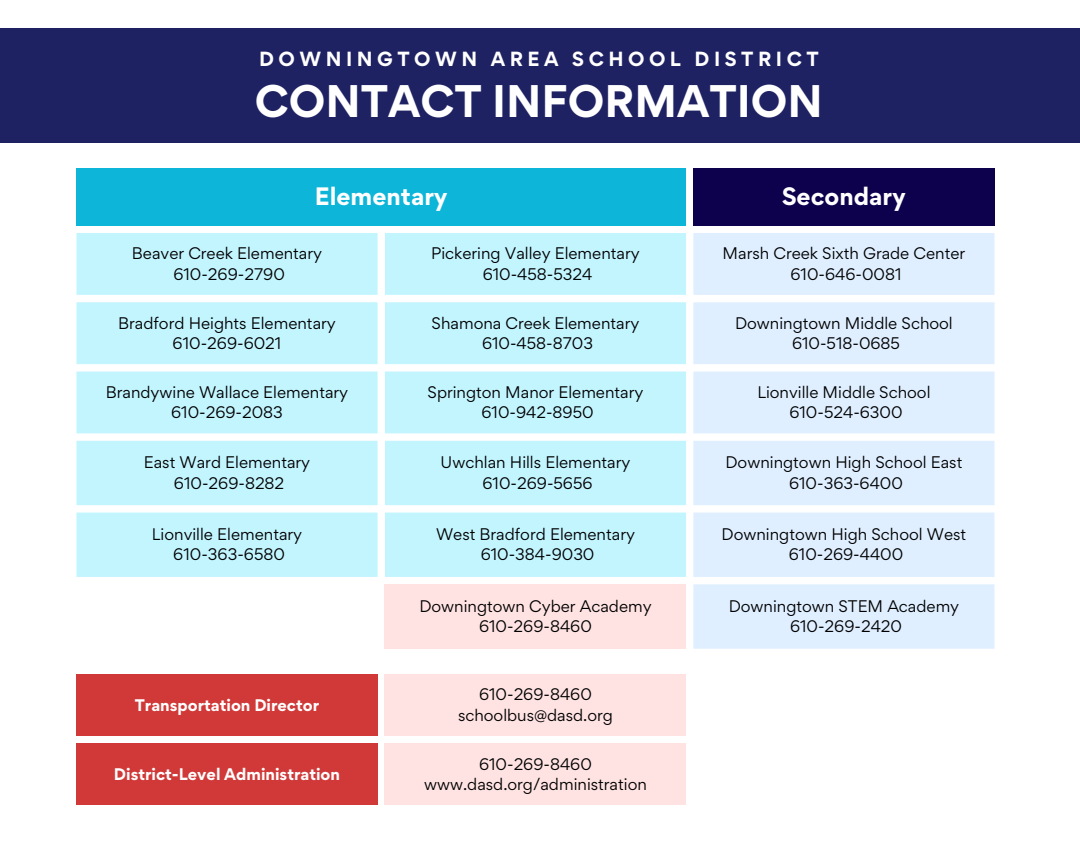
<style>
.page{position:relative;width:1080px;height:855px;background:#fff}
.page>*{position:absolute;margin:0;border:0;box-sizing:border-box;transform-origin:0 0}
.t1{font:700 40.75px "Gordita";color:#fff}
.t2{font:700 22.5px "Gordita";color:#fff}
.t3{font:700 18.25px "Gordita";letter-spacing:.245em;color:#fff}
.t4{font:15px/20.6px "Gordita";color:#000;text-align:center}
.t5{font:700 15px "Gordita";color:#fff}
</style>
<div class="page">
<svg style="left:76px;top:233px;width:610px;height:344px;background:#c8f5ff"></svg>
<div style="left:385px;top:743px;width:301px;height:62px;background:#ffe3e3"></div>
<div style="left:385px;top:674px;width:301px;height:62px;background:#ffe3e3"></div>
<div style="left:385px;top:584px;width:301px;height:65px;background:#ffe3e3"></div>
<div style="left:76px;top:168px;width:610px;height:58px;background:#0db5d8"></div>
<div style="left:693px;top:168px;width:301px;height:58px;background:#0d014d"></div>
<div style="left:0;top:29px;width:1080px;height:114px;background:#1e2162"></div>
<div style="left:76px;top:674px;width:302px;height:62px;background:#d13939"></div>
<div style="left:76px;top:743px;width:302px;height:62px;background:#d13939"></div>
<svg style="left:693px;top:233px;width:301px;height:416px;background:#e1f0ff"></svg>
<h1 class="t3" style="left:259px;top:47px;width:561px">DOWNINGTOWN AREA SCHOOL DISTRICT</h1>
<h1 class="t1" style="left:255px;top:74px;width:570px">CONTACT INFORMATION</h1>
<h2 class="t2" style="left:315px;top:181px;width:134px">Elementary</h2>
<h2 class="t2" style="left:782px;top:181px;width:125px">Secondary</h2>
<p class="t4" style="left:132px;top:243px;width:192px">Beaver Creek Elementary<br>610-269-2790</p>
<p class="t4" style="left:118px;top:312px;width:219px">Bradford Heights Elementary<br>610-269-6021</p>
<p class="t4" style="left:106px;top:381px;width:244px">Brandywine Wallace Elementary<br>610-269-2083</p>
<p class="t4" style="left:144px;top:452px;width:168px">East Ward Elementary<br>610-269-8282</p>
<p class="t4" style="left:152px;top:523px;width:152px">Lionville Elementary<br>610-363-6580</p>
<p class="t5" style="left:135px;top:695px;width:186px">Transportation Director</p>
<p class="t5" style="left:114px;top:764px;width:228px">District-Level Administration</p>
<p class="t4" style="left:431px;top:243px;width:210px">Pickering Valley Elementary<br>610-458-5324</p>
<p class="t4" style="left:432px;top:312px;width:209px">Shamona Creek Elementary<br>610-458-8703</p>
<p class="t4" style="left:428px;top:381px;width:217px">Springton Manor Elementary<br>610-942-8950</p>
<p class="t4" style="left:441px;top:452px;width:191px">Uwchlan Hills Elementary<br>610-269-5656</p>
<p class="t4" style="left:436px;top:523px;width:200px">West Bradford Elementary<br>610-384-9030</p>
<p class="t4" style="left:419px;top:595px;width:234px">Downingtown Cyber Academy<br>610-269-8460</p>
<p class="t4" style="left:458px;top:684px;width:156px">610-269-8460 schoolbus@dasd.org</p>
<p class="t4" style="left:424px;top:753px;width:224px">610-269-8460 www.dasd.org/administration</p>
<p class="t4" style="left:723px;top:243px;width:244px">Marsh Creek Sixth Grade Center<br>610-646-0081</p>
<p class="t4" style="left:735px;top:312px;width:219px">Downingtown Middle School<br>610-518-0685</p>
<p class="t4" style="left:757px;top:381px;width:175px">Lionville Middle School<br>610-524-6300</p>
<p class="t4" style="left:726px;top:452px;width:238px">Downingtown High School East<br>610-363-6400</p>
<p class="t4" style="left:722px;top:523px;width:246px">Downingtown High School West<br>610-269-4400</p>
<p class="t4" style="left:729px;top:595px;width:232px">Downingtown STEM Academy<br>610-269-2420</p>
</div>
